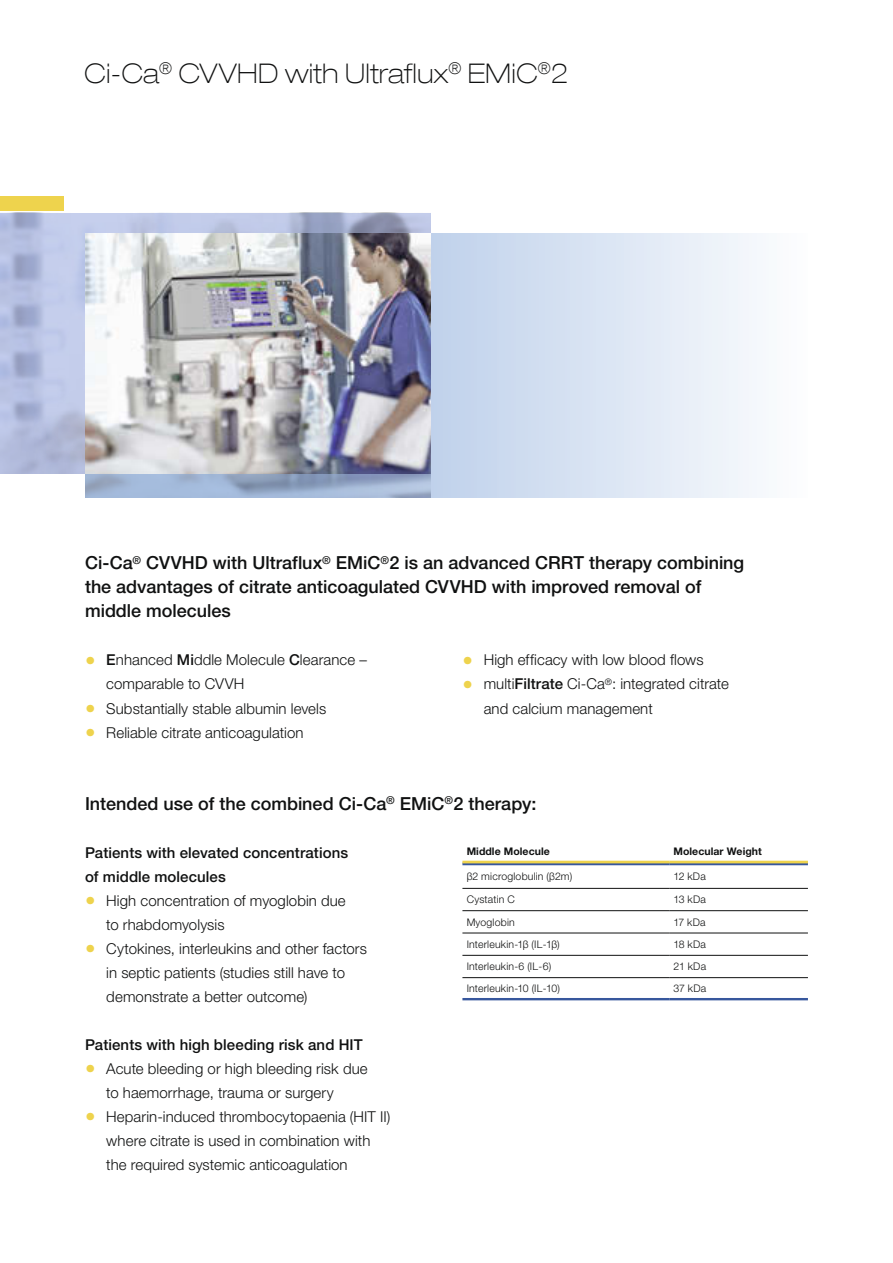
<style>
.page{position:relative;width:893px;height:1263px;background:#fff}
.page>*{position:absolute;margin:0;border:0;box-sizing:border-box;transform-origin:0 0}
.t1{font:100 expanded 27px "Helvetica Neue LT Com";letter-spacing:.01em;color:#101111}
.t2{font:500 18px/24px "Helvetica Neue LTW1 G";color:#101111}
.t3{font:300 15px/24px "Helvetica Neue LTW1 G";letter-spacing:.005em;color:#101111}
.t4{font:500 15px/24px "Helvetica Neue LTW1 G";letter-spacing:.005em;color:#101111}
.t5{font:300 10.5px "Helvetica Neue LTW1 G";letter-spacing:.02em;color:#101111}
.t6{font:700 10.5px "Helvetica Neue LTW1 G";letter-spacing:.005em;color:#101111}
.s1{font-size:21px;color:#eed34d}
.s2{font-weight:500}
</style>
<div class="page">
<div style="left:0;top:196px;width:64px;height:14px;background:#eed34d"></div>
<svg style="left:430px;top:233px;width:327px;height:264px;background:#d9e3f2"></svg>
<img style="left:85px;top:473px;width:345px;height:24px">
<img style="left:85px;top:233px;width:345px;height:240px">
<hr style="left:462px;top:888px;width:207px;height:1px;background:#101111">
<hr style="left:669px;top:888px;width:139px;height:1px;background:#101111">
<hr style="left:462px;top:910px;width:207px;height:1px;background:#101111">
<hr style="left:669px;top:910px;width:139px;height:1px;background:#101111">
<hr style="left:462px;top:933px;width:207px;height:1px;background:#101111">
<hr style="left:669px;top:933px;width:139px;height:1px;background:#101111">
<hr style="left:462px;top:955px;width:207px;height:1px;background:#101111">
<hr style="left:669px;top:955px;width:139px;height:1px;background:#101111">
<hr style="left:462px;top:977px;width:207px;height:1px;background:#101111">
<hr style="left:669px;top:977px;width:139px;height:1px;background:#101111">
<hr style="left:462px;top:862px;width:207px;height:3px;background:#37579d">
<hr style="left:669px;top:862px;width:139px;height:3px;background:#37579d">
<hr style="left:462px;top:998px;width:207px;height:2px;background:#37579d">
<hr style="left:669px;top:998px;width:139px;height:2px;background:#37579d">
<hr style="left:462px;top:861px;width:207px;height:2px;background:#eed34d">
<hr style="left:669px;top:861px;width:139px;height:2px;background:#eed34d">
<h1 class="t1" style="left:85px;top:57px;width:485px">Ci-Ca<sup>®</sup> CVVHD with Ultraflux<sup>®</sup> EMiC<sup>®</sup>2</h1>
<p class="t2" style="left:85px;top:551px;width:661px">Ci-Ca<sup>®</sup> CVVHD with Ultraflux<sup>®</sup> EMiC<sup>®</sup>2 is an advanced CRRT therapy combining the advantages of citrate anticoagulated CVVHD with improved removal of middle molecules</p>
<p class="t3" style="left:106px;top:648px;width:262px;text-indent:-21px"><span class="s1">•</span> <span class="s2">E</span>nhanced <span class="s2">Mi</span>ddle Molecule <span class="s2">C</span>learance – comparable to CVVH</p>
<p class="t3" style="left:85px;top:696px;width:243px"><span class="s1">•</span> Substantially stable albumin levels</p>
<p class="t3" style="left:85px;top:720px;width:220px"><span class="s1">•</span> Reliable citrate anticoagulation</p>
<p class="t3" style="left:462px;top:648px;width:243px"><span class="s1">•</span> High efficacy with low blood flows</p>
<p class="t3" style="left:484px;top:672px;width:247px;text-indent:-21px"><span class="s1">•</span> multi<span class="s2">Filtrate</span> Ci-Ca<sup>®</sup>: integrated citrate and calcium management</p>
<p class="t2" style="left:85px;top:791px;width:453px">Intended use of the combined Ci-Ca<sup>®</sup> EMiC<sup>®</sup>2 therapy:</p>
<p class="t4" style="left:85px;top:840px;width:265px">Patients with elevated concentrations of middle molecules</p>
<p class="t3" style="left:106px;top:888px;width:241px;text-indent:-21px"><span class="s1">•</span> High concentration of myoglobin due to rhabdomyolysis</p>
<p class="t3" style="left:106px;top:936px;width:262px;text-indent:-21px"><span class="s1">•</span> Cytokines, interleukins and other factors in septic patients (studies still have to demonstrate a better outcome)</p>
<p class="t4" style="left:85px;top:1032px;width:279px">Patients with high bleeding risk and HIT</p>
<p class="t3" style="left:106px;top:1056px;width:263px;text-indent:-21px"><span class="s1">•</span> Acute bleeding or high bleeding risk due to haemorrhage, trauma or surgery</p>
<p class="t3" style="left:106px;top:1104px;width:286px;text-indent:-21px"><span class="s1">•</span> Heparin-induced thrombocytopaenia (HIT II) where citrate is used in combination with the required systemic anticoagulation</p>
<p class="t6" style="left:467px;top:845px;width:85px">Middle Molecule</p>
<p class="t6" style="left:673px;top:845px;width:90px">Molecular Weight</p>
<p class="t5" style="left:467px;top:870px;width:107px">β2 microglobulin (β2m)</p>
<p class="t5" style="left:673px;top:870px;width:34px">12 kDa</p>
<p class="t5" style="left:467px;top:893px;width:50px">Cystatin C</p>
<p class="t5" style="left:673px;top:893px;width:34px">13 kDa</p>
<p class="t5" style="left:467px;top:915px;width:50px">Myoglobin</p>
<p class="t5" style="left:673px;top:915px;width:34px">17 kDa</p>
<p class="t5" style="left:467px;top:938px;width:94px">Interleukin-1β (IL-1β)</p>
<p class="t5" style="left:673px;top:938px;width:34px">18 kDa</p>
<p class="t5" style="left:467px;top:960px;width:86px">Interleukin-6 (IL-6)</p>
<p class="t5" style="left:673px;top:960px;width:34px">21 kDa</p>
<p class="t5" style="left:467px;top:982px;width:95px">Interleukin-10 (IL-10)</p>
<p class="t5" style="left:673px;top:982px;width:34px">37 kDa</p>
</div>
